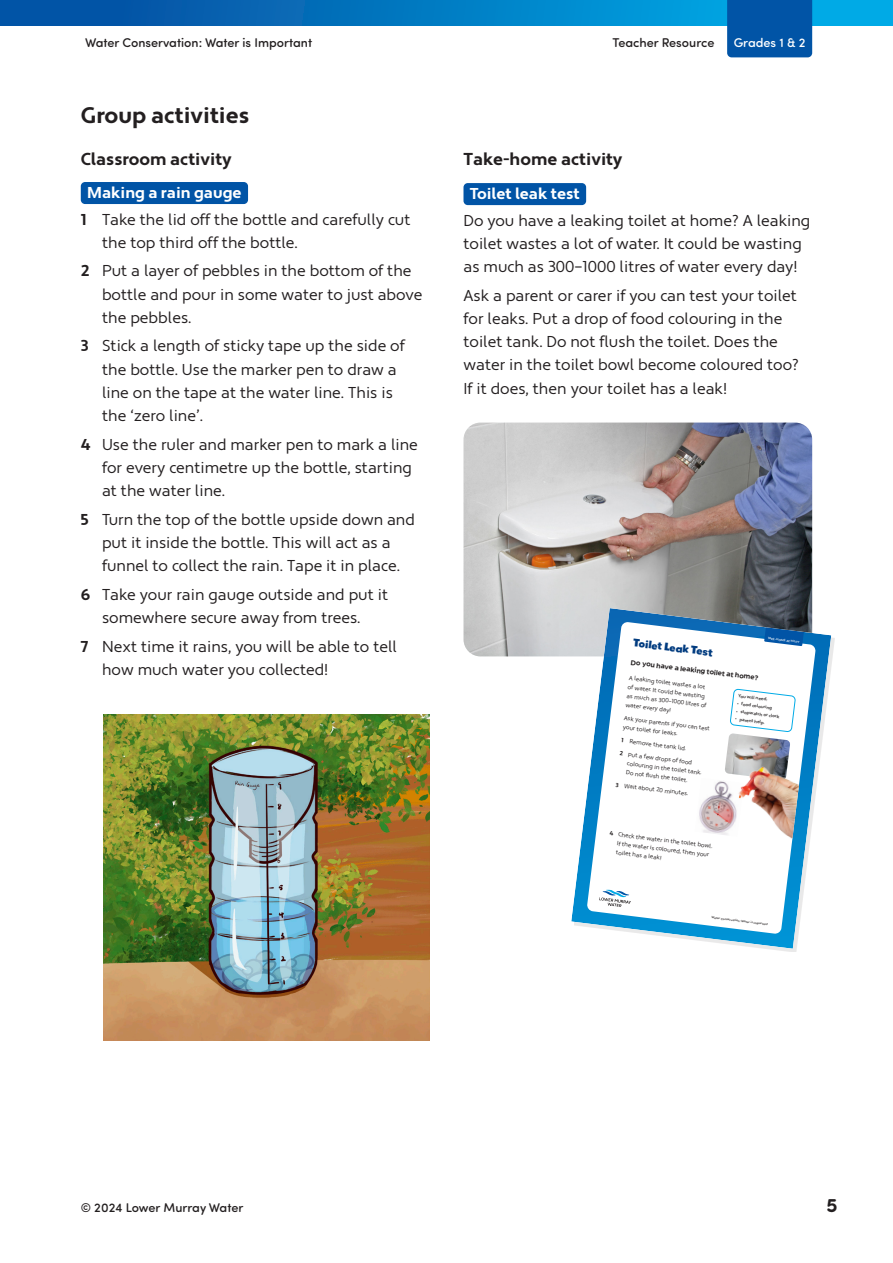
<style>
.page{position:relative;width:893px;height:1263px;background:#fff}
.page>*{position:absolute;margin:0;border:0;box-sizing:border-box;transform-origin:0 0}
.t1{font:700 22.5px "Apertura";color:#231f20}
.t2{font:700 19.5px "Sofia Pro Soft";color:#231f20}
.Body{font:700 17.25px "Apertura";color:#231f20}
.Body_list_numeric{font:15.75px/23.2px "Apertura";color:#231f20}
.Body-2{font:15.75px/23.2px "Apertura";color:#231f20}
.Question_routine{font:700 15.75px "Apertura";color:#fff}
.t3{font:500 12.75px "Sofia Pro Soft";color:#231f20}
.t4{font:500 12.75px "Sofia Pro Soft";color:#fff}
.t5{font:700 expanded 9.75px "Grenadine MVB";color:#013b7f}
.t6{font:700 7.5px "Arboria";color:#231f20}
.t7{font:6px/9px "Apertura";color:#231f20}
.t8{font:500 4.5px "Apertura";color:#231f20}
.t9{font:500 3.15px "Sofia Pro Soft";color:#231f20}
.t10{font:500 3.15px "Sofia Pro Soft";color:#fff}
.s1{font-weight:700}
</style>
<div class="page">
<div style="left:0;top:0;width:893px;height:26px;background:linear-gradient(to right,#044a9e,#00b2ec)"></div>
<div style="left:81px;top:182px;width:167px;height:22px;background:#0154a6;border-radius:4px"></div>
<div style="left:463px;top:183px;width:123px;height:22px;background:#0154a6;border-radius:4px"></div>
<img style="left:463px;top:423px;width:349px;height:233px">
<img style="left:103px;top:715px;width:326px;height:326px">
<div style="left:574px;top:611px;width:260px;height:341px;background:#231f20;opacity:.1"></div>
<svg style="left:571px;top:608px;width:260px;height:341px"></svg>
<svg style="left:587px;top:622px;width:229px;height:312px"></svg>
<svg style="left:729px;top:689px;width:67px;height:44px"></svg>
<img style="left:725px;top:733px;width:65px;height:45px">
<img style="left:695px;top:778px;width:35px;height:59px">
<img style="left:730px;top:755px;width:72px;height:86px">
<svg style="left:764px;top:622px;width:40px;height:24px"></svg>
<svg style="left:599px;top:888px;width:32px;height:19px"></svg>
<div style="left:727px;top:0;width:85px;height:57px;background:#0154a6"></div>
<p class="t3" style="left:85px;top:33px;width:229px">Water Conservation: Water is Important</p>
<p class="t3" style="left:612px;top:33px;width:103px">Teacher Resource</p>
<p class="t4" style="left:734px;top:33px;width:73px">Grades 1 &amp; 2</p>
<h2 class="t1" style="left:81px;top:102px;width:170px">Group activities</h2>
<h3 class="Body" style="left:81px;top:149px;width:152px">Classroom activity</h3>
<p class="Question_routine" style="left:87px;top:183px;width:156px">Making a rain gauge</p>
<p class="Body_list_numeric" style="left:102px;top:208px;width:310px;text-indent:-21px"><span class="s1">1</span> Take the lid off the bottle and carefully cut the top third off the bottle.</p>
<p class="Body_list_numeric" style="left:102px;top:260px;width:322px;text-indent:-21px"><span class="s1">2</span> Put a layer of pebbles in the bottom of the bottle and pour in some water to just above the pebbles.</p>
<p class="Body_list_numeric" style="left:102px;top:335px;width:304px;text-indent:-21px"><span class="s1">3</span> Stick a length of sticky tape up the side of the bottle. Use the marker pen to draw a line on the tape at the water line. This is the ‘zero line’.</p>
<p class="Body_list_numeric" style="left:102px;top:433px;width:317px;text-indent:-21px"><span class="s1">4</span> Use the ruler and marker pen to mark a line for every centimetre up the bottle, starting at the water line.</p>
<p class="Body_list_numeric" style="left:81px;top:508px;width:336px;text-align:center"><span class="s1">5</span> Turn the top of the bottle upside down and put it inside the bottle. This will act as a funnel to collect the rain. Tape it in place.</p>
<p class="Body_list_numeric" style="left:81px;top:583px;width:309px;text-align:center"><span class="s1">6</span> Take your rain gauge outside and put it somewhere secure away from trees.</p>
<p class="Body_list_numeric" style="left:102px;top:635px;width:297px;text-indent:-21px"><span class="s1">7</span> Next time it rains, you will be able to tell how much water you collected!</p>
<p class="Body" style="left:463px;top:149px;width:161px">Take-home activity</p>
<p class="Question_routine" style="left:470px;top:184px;width:111px">Toilet leak test</p>
<p class="Body-2" style="left:463px;top:209px;width:348px">Do you have a leaking toilet at home? A leaking toilet wastes a lot of water. It could be wasting as much as 300–1000 litres of water every day!</p>
<p class="Body-2" style="left:463px;top:284px;width:337px">Ask a parent or carer if you can test your toilet for leaks. Put a drop of food colouring in the toilet tank. Do not flush the toilet. Does the water in the toilet bowl become coloured too?<br>If it does, then your toilet has a leak!</p>
<p class="t10" style="left:768px;top:636px;width:33px;rotate:7deg">TAKE-HOME ACTIVITY</p>
<p class="t5" style="left:634px;top:636px;width:82px;rotate:7deg">Toilet Leak Test</p>
<p class="t6" style="left:632px;top:657px;width:130px;rotate:7deg">Do you have a leaking toilet at home?</p>
<p class="t7" style="left:629px;top:673px;width:82px;rotate:7deg">A leaking toilet wastes a lot of water. It could be wasting as much as 300–1000 litres of water every day!</p>
<p class="t7" style="left:625px;top:714px;width:88px;rotate:7deg">Ask your parents if you can test your toilet for leaks.</p>
<p class="t7" style="left:622px;top:736px;width:67px;rotate:7deg"><span class="s1">1</span> Remove the tank lid.</p>
<p class="t7" style="left:629px;top:750px;width:77px;text-indent:-9px;rotate:7deg"><span class="s1">2</span> Put a few drops of food colouring in the toilet tank.<br>Do not flush the toilet.</p>
<p class="t7" style="left:616px;top:780px;width:75px;rotate:7deg"><span class="s1">3</span> Wait about 20 minutes.</p>
<p class="t7" style="left:619px;top:830px;width:96px;text-indent:-9px;rotate:7deg"><span class="s1">4</span> Check the water in the toilet bowl.<br>If the water is coloured, then your toilet has a leak!</p>
<p class="t8" style="left:738px;top:693px;width:31px;rotate:7deg">You will need:</p>
<p class="t8" style="left:738px;top:701px;width:37px;rotate:7deg">• food colouring</p>
<p class="t8" style="left:737px;top:708px;width:45px;rotate:7deg">• stopwatch or clock</p>
<p class="t8" style="left:736px;top:716px;width:31px;rotate:7deg">• parent help.</p>
<p class="t9" style="left:712px;top:915px;width:58px;rotate:7deg">Water Conservation: Water is Important</p>
<p class="t3" style="left:81px;top:1198px;width:164px">© 2024 Lower Murray Water</p>
<p class="t2" style="left:827px;top:1191px;width:13px">5</p>
</div>
